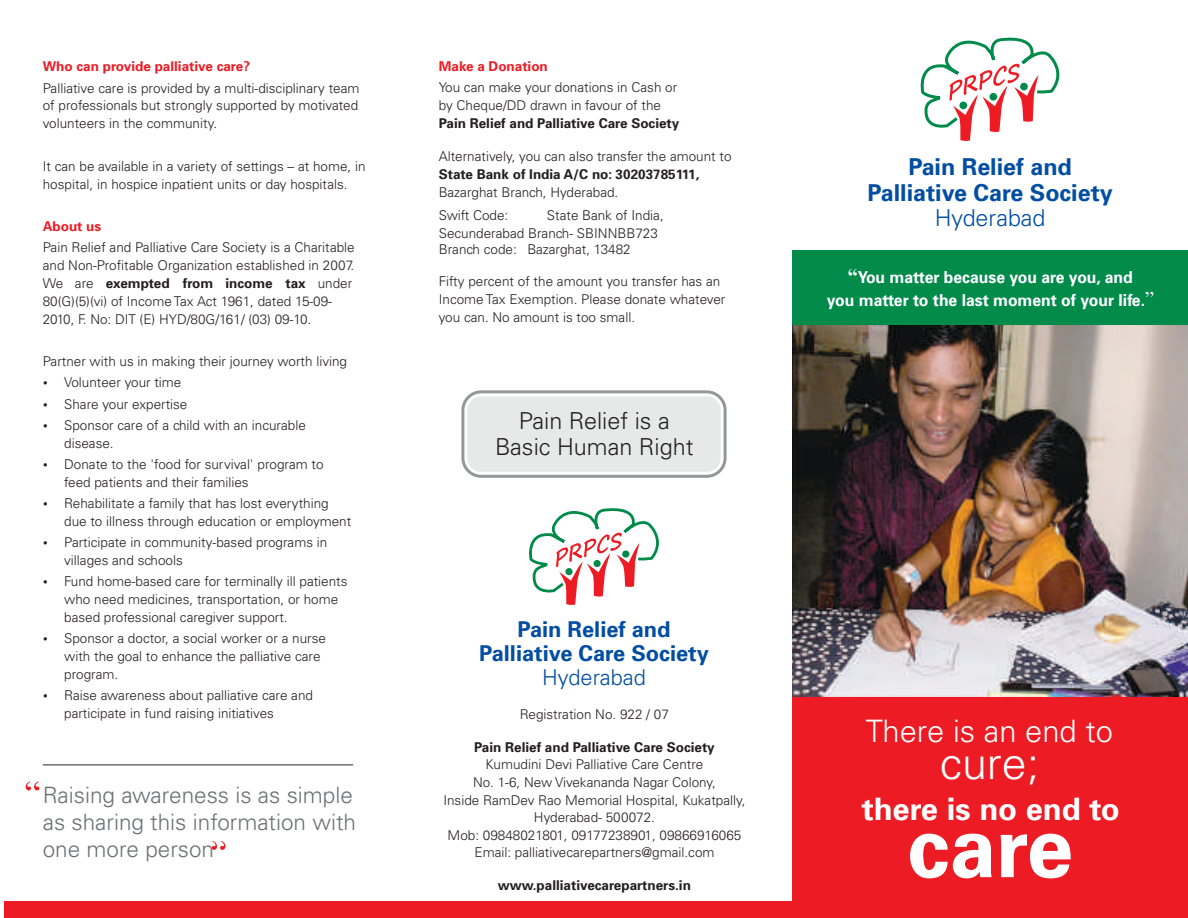
<style>
.page{position:relative;width:1188px;height:918px;background:#fff}
.page>*{position:absolute;margin:0;border:0;box-sizing:border-box;transform-origin:0 0}
.t1{font:700 84.15px "Univers";color:#fff}
.t2{font:300 44.7px "Univers";color:#fff}
.t3{font:300 30.9px "Univers";color:#fff}
.t4{font:700 30.9px "Univers";color:#fff}
.t5{font:300 23.4px/26px "Univers";color:#231f20;text-align:center}
.t6{font:700 23.25px/26px "Univers";color:#034ea2;text-align:center}
.t7{font:300 23.25px "Univers";color:#034ea2}
.t8{font:300 22.5px/27.2px "Univers";color:#6d6f71}
.t9{font:700 21.75px/24.3px "Univers";color:#034ea2;text-align:center}
.t10{font:300 21.75px "Univers";color:#034ea2}
.t11{font:700 16.5px/22.4px "Univers";color:#fff;text-align:center;scale:.95 1}
.t12{font:300 13.5px/17.9px "Univers";color:#231f20}
.t13{font:700 13.5px "Univers";color:#231f20}
.t14{font:700 13.5px "Univers";color:#ed1c24}
.s1{font-weight:700}
.s2{font-family:"Times New Roman";font-size:21px}
.s3{font-family:"Times New Roman";font-weight:400;font-size:21px}
</style>
<div class="page">
<div style="left:792px;top:317px;width:396px;height:601px;background:#ed1c24"></div>
<img style="left:792px;top:324px;width:396px;height:373px">
<div style="left:792px;top:250px;width:396px;height:74px;background:#008b4b"></div>
<svg style="left:920px;top:37px;width:140px;height:104px"></svg>
<div style="left:396px;top:902px;width:396px;height:16px;background:#ed1c24"></div>
<div style="left:5px;top:902px;width:391px;height:16px;background:#ed1c24"></div>
<div style="left:461px;top:390px;width:266px;height:88px;border:12px solid #949698;border-radius:14px"></div>
<div style="left:464px;top:393px;width:260px;height:82px;border:6px solid #fff;border-radius:14px"></div>
<div style="left:467px;top:396px;width:254px;height:76px;background:#e7e8e8;border-radius:14px"></div>
<svg style="left:529px;top:508px;width:130px;height:97px"></svg>
<svg style="left:26px;top:781px;width:13px;height:9px"></svg>
<svg style="left:212px;top:841px;width:13px;height:9px"></svg>
<hr style="left:43px;top:764px;width:310px;height:2px;background:#6d6f71">
<p class="t14" style="left:43px;top:58px;width:209px">Who can provide palliative care?</p>
<p class="t12" style="left:43px;top:79px;width:318px;text-align:justify">Palliative care is provided by a multi-disciplinary team of professionals but strongly supported by motivated volunteers in the community.</p>
<p class="t12" style="left:43px;top:157px;width:324px">It can be available in a variety of settings – at home, in hospital, in hospice inpatient units or day hospitals.</p>
<p class="t14" style="left:43px;top:218px;width:60px">About us</p>
<p class="t12" style="left:43px;top:238px;width:313px">Pain Relief and Palliative Care Society is a Charitable and Non-Profitable Organization established in 2007.<br>We are <span class="s1">exempted from income tax</span> under 80(G)(5)(vi) of Income Tax Act 1961, dated 15-09- 2010, F. No: DIT (E) HYD/80G/161/ (03) 09-10.</p>
<p class="t12" style="left:43px;top:353px;width:306px">Partner with us in making their journey worth living</p>
<p class="t12" style="left:64px;top:393px;width:243px;line-height:21.1px">Share your expertise<br>Sponsor care of a child with an incurable</p>
<p class="t12" style="left:64px;top:432px;width:261px;line-height:21.1px">disease.<br>Donate to the 'food for survival' program to</p>
<p class="t12" style="left:64px;top:472px;width:266px;line-height:21.1px">feed patients and their families<br>Rehabilitate a family that has lost everything</p>
<p class="t12" style="left:64px;top:511px;width:289px;line-height:21.1px">due to illness through education or employment<br>Participate in community-based programs in</p>
<p class="t12" style="left:64px;top:550px;width:285px;line-height:21.1px">villages and schools<br>Fund home-based care for terminally ill patients</p>
<p class="t12" style="left:64px;top:590px;width:276px">who need medicines, transportation, or home based professional caregiver support.</p>
<p class="t12" style="left:64px;top:630px;width:263px">Sponsor a doctor, a social worker or a nurse with the goal to enhance the palliative care program.</p>
<p class="t12" style="left:64px;top:687px;width:250px">Raise awareness about palliative care and participate in fund raising initiatives</p>
<p class="t12" style="left:64px;top:374px;width:119px">Volunteer your time</p>
<h3 class="t8" style="left:43px;top:781px;width:315px">Raising awareness is as simple as sharing this information with one more person</h3>
<p class="t14" style="left:439px;top:58px;width:111px">Make a Donation</p>
<p class="t12" style="left:439px;top:79px;width:240px">You can make your donations in Cash or by Cheque/DD drawn in favour of the</p>
<p class="t13" style="left:439px;top:115px;width:242px">Pain Relief and Palliative Care Society</p>
<p class="t12" style="left:439px;top:147px;width:294px">Alternatively, you can also transfer the amount to</p>
<p class="t13" style="left:439px;top:166px;width:262px">State Bank of India A/C no: 30203785111,</p>
<p class="t12" style="left:439px;top:181px;width:181px;line-height:22.8px">Bazarghat Branch, Hyderabad.<br>Swift Code:</p>
<p class="t12" style="left:439px;top:206px;width:227px;text-indent:108px">State Bank of India,<br>Secunderabad Branch- SBINNBB723</p>
<p class="t12" style="left:439px;top:240px;width:193px">Branch code: Bazarghat, 13482</p>
<p class="t12" style="left:439px;top:273px;width:288px">Fifty percent of the amount you transfer has an<br>Income Tax Exemption. Please donate whatever you can. No amount is too small.</p>
<h3 class="t5" style="left:495px;top:408px;width:200px">Pain Relief is a<br>Basic Human Right</h3>
<h3 class="t9" style="left:479px;top:617px;width:231px">Pain Relief and<br>Palliative Care Society</h3>
<h3 class="t10" style="left:542px;top:664px;width:105px">Hyderabad</h3>
<p class="t12" style="left:520px;top:706px;width:151px">Registration No. 922 / 07</p>
<p class="t13" style="left:474px;top:739px;width:242px">Pain Relief and Palliative Care Society</p>
<p class="t12" style="left:443px;top:756px;width:304px;text-align:center">Kumudini Devi Palliative Care Centre<br>No. 1-6, New Vivekananda Nagar Colony,<br>Inside RamDev Rao Memorial Hospital, Kukatpally, Hyderabad- 500072.<br>Mob: 09848021801, 09177238901, 09866916065<br>Email: palliativecarepartners@gmail.com</p>
<p class="t13" style="left:498px;top:877px;width:195px">www.palliativecarepartners.in</p>
<h3 class="t6" style="left:868px;top:153px;width:247px">Pain Relief and<br>Palliative Care Society</h3>
<h3 class="t7" style="left:935px;top:204px;width:112px">Hyderabad</h3>
<p class="t11" style="left:827px;top:266px;width:346px"><span class="s2">“</span>You matter because you are you, and<br>you matter to the last moment of your life.<span class="s3">”</span></p>
<h3 class="t3" style="left:866px;top:712px;width:248px">There is an end to</h3>
<h2 class="t2" style="left:940px;top:736px;width:101px">cure;</h2>
<h3 class="t4" style="left:862px;top:790px;width:259px">there is no end to</h3>
<h1 class="t1" style="left:907px;top:797px;width:167px">care</h1>
</div>
